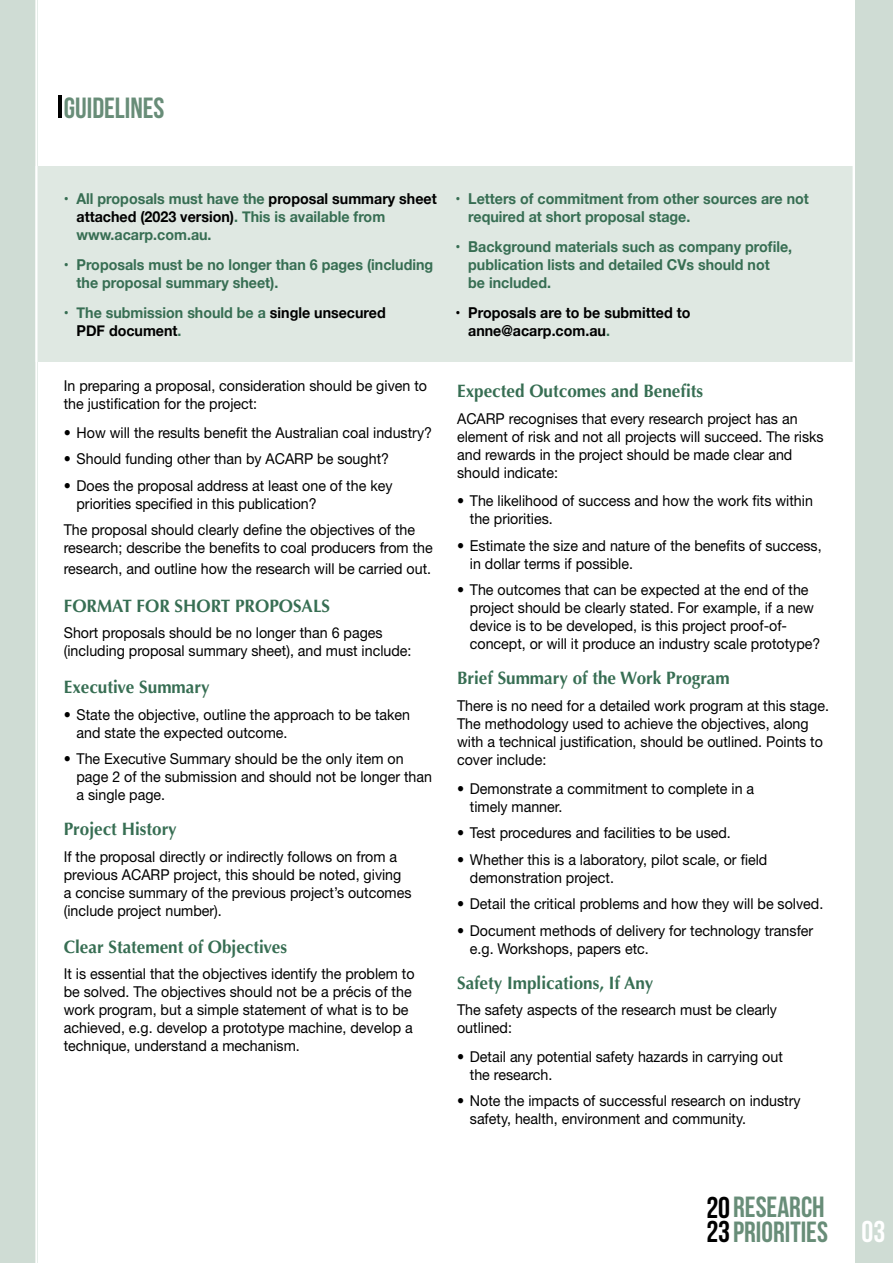
<style>
.page{position:relative;width:893px;height:1263px;background:#fff}
.page>*{position:absolute;margin:0;border:0;box-sizing:border-box;transform-origin:0 0}
.t1{font:30.15px "Bebas Neue";color:#fff}
.t2{font:29.25px/24.6px "Bebas Neue";color:#688d78}
.t3{font:700 18px "Optima";color:#376e53;scale:.95 1}
.t4{font:15px/18px "Helvetica Neue LT Std";color:#000;scale:.95 1}
.t5{font:700 15px/18px "Helvetica Neue";color:#376e53;scale:.95 1}
.t6{font:700 15px/18px "Helvetica Neue";color:#000;scale:.95 1}
.s1{color:#000}
.s2{color:#376e53}
.s3{font-size:30.15px;color:#000}
</style>
<div class="page">
<div style="left:855px;top:0;width:38px;height:1263px;background:#cfdcd4"></div>
<div style="left:0;top:0;width:37px;height:1263px;background:#cfdcd4"></div>
<hr style="left:58px;top:96px;width:4px;height:22px;background:#000">
<div style="left:35px;top:166px;width:818px;height:195px;background:#dfe8e2"></div>
<hr style="left:35px;top:0;width:2px;height:1263px;background:#fff">
<h2 class="t2" style="left:64px;top:95px;width:102px">GUIDELINES</h2>
<p class="t5" style="left:77px;top:190px;width:381px;text-indent:-13px">• All proposals must have the <span class="s1">proposal summary sheet attached (2023 version)</span>. This is available from www.acarp.com.au.</p>
<p class="t5" style="left:77px;top:256px;width:377px;text-indent:-13px">• Proposals must be no longer than 6 pages (including the proposal summary sheet).</p>
<p class="t6" style="left:77px;top:304px;width:327px;text-indent:-13px"><span class="s2">• The submission should be a</span> single unsecured<br>PDF document<span class="s2">.</span></p>
<p class="t4" style="left:64px;top:377px;width:384px">In preparing a proposal, consideration should be given to the justification for the project:</p>
<p class="t4" style="left:64px;top:423px;width:389px">• How will the results benefit the Australian coal industry?</p>
<p class="t4" style="left:64px;top:450px;width:344px">• Should funding other than by ACARP be sought?</p>
<p class="t4" style="left:77px;top:476px;width:334px;text-indent:-13px">• Does the proposal address at least one of the key priorities specified in this publication?</p>
<p class="t4" style="left:64px;top:521px;width:390px">The proposal should clearly define the objectives of the research; describe the benefits to coal producers from the</p>
<p class="t4" style="left:64px;top:560px;width:388px">research, and outline how the research will be carried out.</p>
<p class="t3" style="left:64px;top:595px;width:282px">FORMAT FOR SHORT PROPOSALS</p>
<p class="t4" style="left:64px;top:624px;width:367px">Short proposals should be no longer than 6 pages (including proposal summary sheet), and must include:</p>
<p class="t3" style="left:64px;top:677px;width:155px">Executive Summary</p>
<p class="t4" style="left:77px;top:705px;width:353px;text-indent:-13px">• State the objective, outline the approach to be taken and state the expected outcome.</p>
<p class="t4" style="left:77px;top:750px;width:376px;text-indent:-13px">• The Executive Summary should be the only item on page 2 of the submission and should not be longer than a single page.</p>
<p class="t3" style="left:64px;top:819px;width:121px">Project History</p>
<p class="t4" style="left:64px;top:847px;width:367px">If the proposal directly or indirectly follows on from a previous ACARP project, this should be noted, giving a concise summary of the previous project’s outcomes (include project number).</p>
<p class="t3" style="left:64px;top:936px;width:237px">Clear Statement of Objectives</p>
<p class="t4" style="left:64px;top:965px;width:371px">It is essential that the objectives identify the problem to be solved. The objectives should not be a précis of the work program, but a simple statement of what is to be achieved, e.g. develop a prototype machine, develop a technique, understand a mechanism.</p>
<p class="t5" style="left:468px;top:190px;width:360px;text-indent:-13px">• Letters of commitment from other sources are not required at short proposal stage.</p>
<p class="t5" style="left:468px;top:238px;width:343px;text-indent:-13px">• Background materials such as company profile, publication lists and detailed CVs should not<br>be included.</p>
<p class="t6" style="left:468px;top:304px;width:235px;text-indent:-13px">• Proposals are to be submitted to anne@acarp.com.au<span class="s2">.</span></p>
<p class="t3" style="left:457px;top:381px;width:261px">Expected Outcomes and Benefits</p>
<p class="t4" style="left:457px;top:409px;width:387px">ACARP recognises that every research project has an element of risk and not all projects will succeed. The risks and rewards in the project should be made clear and should indicate:</p>
<p class="t4" style="left:470px;top:492px;width:363px;text-indent:-13px">• The likelihood of success and how the work fits within the priorities.</p>
<p class="t4" style="left:470px;top:536px;width:372px;text-indent:-13px">• Estimate the size and nature of the benefits of success, in dollar terms if possible.</p>
<p class="t4" style="left:470px;top:581px;width:370px;text-indent:-13px">• The outcomes that can be expected at the end of the project should be clearly stated. For example, if a new device is to be developed, is this project proof-of&shy;concept, or will it produce an industry scale prototype?</p>
<p class="t3" style="left:457px;top:668px;width:288px">Brief Summary of the Work Program</p>
<p class="t4" style="left:457px;top:696px;width:393px">There is no need for a detailed work program at this stage.<br>The methodology used to achieve the objectives, along with a technical justification, should be outlined. Points to cover include:</p>
<p class="t4" style="left:470px;top:779px;width:301px;text-indent:-13px">• Demonstrate a commitment to complete in a timely manner.</p>
<p class="t4" style="left:457px;top:823px;width:290px">• Test procedures and facilities to be used.</p>
<p class="t4" style="left:470px;top:850px;width:315px;text-indent:-13px">• Whether this is a laboratory, pilot scale, or field demonstration project.</p>
<p class="t4" style="left:457px;top:894px;width:387px">• Detail the critical problems and how they will be solved.</p>
<p class="t4" style="left:470px;top:921px;width:363px;text-indent:-13px">• Document methods of delivery for technology transfer e.g. Workshops, papers etc.</p>
<p class="t3" style="left:457px;top:972px;width:208px">Safety Implications, If Any</p>
<p class="t4" style="left:457px;top:1000px;width:338px">The safety aspects of the research must be clearly outlined:</p>
<p class="t4" style="left:470px;top:1047px;width:331px;text-indent:-13px">• Detail any potential safety hazards in carrying out the research.</p>
<p class="t4" style="left:470px;top:1092px;width:350px;text-indent:-13px">• Note the impacts of successful research on industry safety, health, environment and community.</p>
<h2 class="t2" style="left:706px;top:1194px;width:123px"><span class="s3">20</span>RESEARCH<br><span class="s3">23</span>PRIORITIES</h2>
<h1 class="t1" style="left:861px;top:1215px;width:25px">03</h1>
</div>
